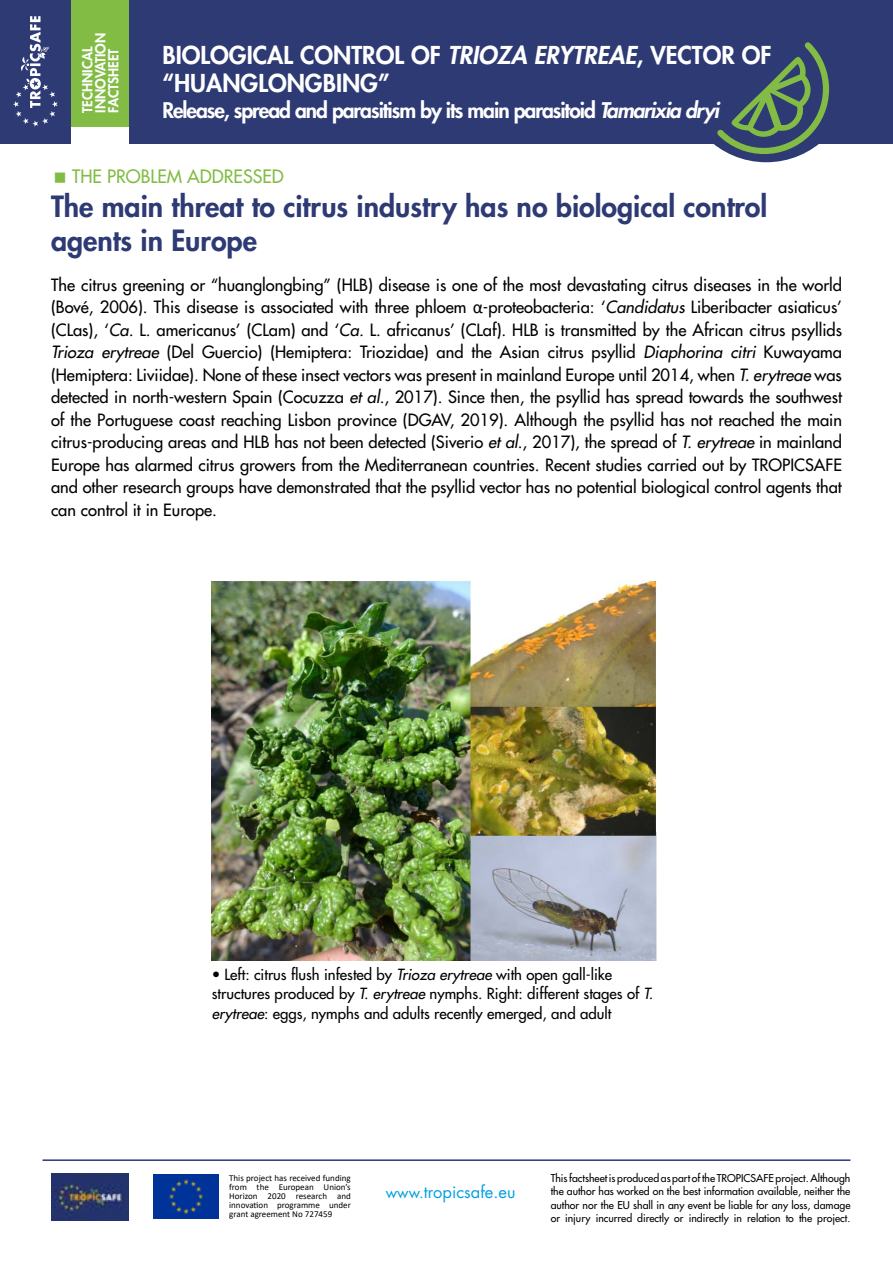
<style>
.page{position:relative;width:893px;height:1263px;background:#fff}
.page>*{position:absolute;margin:0;border:0;box-sizing:border-box;transform-origin:0 0}
.t1{font:800 28.5px/34.2px "Futura Std";color:#2d3a74}
.t2{font:800 24px/28.8px "Futura Std";color:#fff}
.t3{font:800 21px "Futura Std";letter-spacing:-.05em;color:#fff}
.t4{font:500 18px "Futura Std";color:#82bc44}
.t5{font:500 16.5px/22.5px "Futura Std";color:#000;text-align:justify}
.t6{font:16.5px "Futura Std";color:#009fe3}
.t7{font:500 15px/19.5px "Futura Std";color:#000}
.t8{font:800 13.5px/13px "Futura Std";color:#fff}
.t9{font:500 10.5px/13.5px "Futura Std";color:#000;text-align:justify}
.t10{font:9px/9px "Calibri";color:#000;text-align:justify}
.s1{font-style:italic}
.s2{font-family:"Calibri";font-weight:400;font-size:18px}
.s3{font-size:15px}
</style>
<div class="page">
<div style="left:0;top:0;width:893px;height:143px;background:#2d3a74"></div>
<div style="left:71px;top:0;width:58px;height:143px;background:#82bc44"></div>
<div style="left:71px;top:127px;width:58px;height:17px;background:#fff"></div>
<hr style="left:43px;top:1159px;width:807px;height:2px;background:#283583">
<svg style="left:13px;top:16px;width:45px;height:111px"></svg>
<img style="left:51px;top:1173px;width:78px;height:47px">
<img style="left:153px;top:1175px;width:66px;height:44px">
<svg style="left:681px;top:42px;width:170px;height:120px"></svg>
<img style="left:212px;top:580px;width:445px;height:380px">
<p class="t8" style="left:81px;top:113px;width:81px;rotate:-90deg">TECHNICAL<br>INNOVATION<br>FACTSHEET</p>
<h2 class="t2" style="left:162px;top:40px;width:611px">BIOLOGICAL CONTROL OF <span class="s1">TRIOZA ERYTREAE</span>, VECTOR OF “HUANGLONGBING”</h2>
<p class="t3" style="left:162px;top:96px;width:558px">Release, spread and parasitism by its main parasitoid <span class="s1">Tamarixia dryi</span></p>
<p class="t4" style="left:72px;top:165px;width:213px">THE PROBLEM ADDRESSED</p>
<h1 class="t1" style="left:51px;top:189px;width:718px">The main threat to citrus industry has no biological control agents in Europe</h1>
<p class="t5" style="left:51px;top:274px;width:792px">The citrus greening or “huanglongbing” (HLB) disease is one of the most devastating citrus diseases in the world (Bové, 2006). This disease is associated with three phloem <span class="s2">α</span>-proteobacteria: ‘<span class="s1">Candidatus</span> Liberibacter asiaticus’ (CLas), ‘<span class="s1">Ca.</span> L. americanus’ (CLam) and ‘<span class="s1">Ca.</span> L. africanus’ (CLaf). HLB is transmitted by the African citrus psyllids <span class="s1">Trioza erytreae</span> (Del Guercio) (Hemiptera: Triozidae) and the Asian citrus psyllid <span class="s1">Diaphorina citri</span> Kuwayama (Hemiptera: Liviidae). None of these insect vectors was present in mainland Europe until 2014, when <span class="s1">T. erytreae</span> was detected in north-western Spain (Cocuzza <span class="s1">et al</span>., 2017). Since then, the psyllid has spread towards the southwest of the Portuguese coast reaching Lisbon province (DGAV, 2019). Although the psyllid has not reached the main citrus-producing areas and HLB has not been detected (Siverio <span class="s1">et al</span>., 2017), the spread of <span class="s1">T. erytreae</span> in mainland Europe has alarmed citrus growers from the Mediterranean countries. Recent studies carried out by TROPICSAFE and other research groups have demonstrated that the psyllid vector has no potential biological control agents that can control it in Europe.</p>
<p class="t7" style="left:212px;top:964px;width:443px">• Left: citrus flush infested by <span class="s1">Trioza erytreae</span> with open gall-like structures produced by <span class="s1">T. erytreae</span> nymphs. Right: different stages of <span class="s1">T. erytreae</span>: eggs, nymphs and adults recently emerged, and adult</p>
<p class="t10" style="left:229px;top:1173px;width:123px">This project has received funding from the European Union’s Horizon 2020 research and innovation programme under grant agreement No 727459</p>
<p class="t6" style="left:386px;top:1181px;width:131px"><span class="s3">www.</span>tropicsafe.eu</p>
<p class="t9" style="left:551px;top:1171px;width:301px">This factsheet is produced as part of the TROPICSAFE project. Although the author has worked on the best information available, neither the author nor the EU shall in any event be liable for any loss, damage or injury incurred directly or indirectly in relation to the project.</p>
</div>
